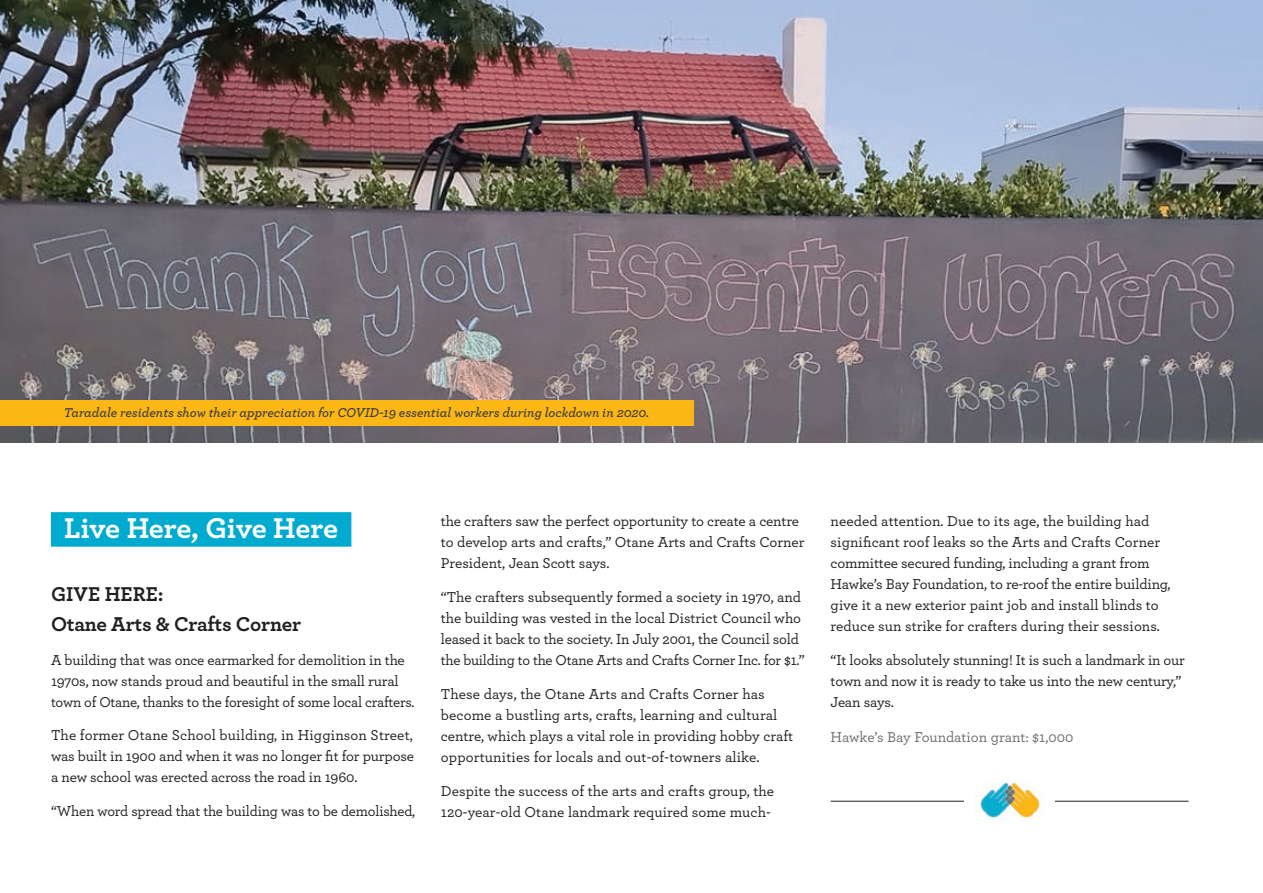
<style>
.page{position:relative;width:1263px;height:893px;background:#fff}
.page>*{position:absolute;margin:0;border:0;box-sizing:border-box;transform-origin:0 0}
.t1{font:700 30px "Archer";letter-spacing:-.015em;color:#fff}
.t2{font:700 21px/29.4px "Archer";letter-spacing:-.01em;color:#231f20}
.t3{font:500 15px/21px "Archer";letter-spacing:-.01em;color:#231f20}
.t4{font:500 15px "Archer";color:#6d6e71}
.t5{font:italic 600 13.5px "Archer";color:#3e3e3f}
</style>
<div class="page">
<img style="left:0;top:0;width:1263px;height:442px">
<div style="left:51px;top:512px;width:300px;height:35px;background:#00abcf"></div>
<hr style="left:831px;top:801px;width:357px;height:1px;background:#231f20">
<img style="left:964px;top:782px;width:90px;height:36px">
<div style="left:0;top:400px;width:693px;height:25px;background:#fcb615"></div>
<p class="t5" style="left:64px;top:406px;width:587px">Taradale residents show their appreciation for COVID-19 essential workers during lockdown in 2020.</p>
<h1 class="t1" style="left:64px;top:514px;width:275px">Live Here, Give Here</h1>
<h2 class="t2" style="left:51px;top:581px;width:252px">GIVE HERE:<br>Otane Arts &amp; Crafts Corner</h2>
<p class="t3" style="left:51px;top:650px;width:365px">A building that was once earmarked for demolition in the<br>1970s, now stands proud and beautiful in the small rural town of Otane, thanks to the foresight of some local crafters.</p>
<p class="t3" style="left:51px;top:725px;width:364px;text-align:justify">The former Otane School building, in Higginson Street, was built in 1900 and when it was no longer fit for purpose a new school was erected across the road in 1960.</p>
<p class="t3" style="left:51px;top:801px;width:366px">“When word spread that the building was to be demolished,</p>
<p class="t3" style="left:441px;top:512px;width:365px">the crafters saw the perfect opportunity to create a centre to develop arts and crafts,” Otane Arts and Crafts Corner<br>President, Jean Scott says.</p>
<p class="t3" style="left:441px;top:587px;width:365px">“The crafters subsequently formed a society in 1970, and the building was vested in the local District Council who leased it back to the society. In July 2001, the Council sold the building to the Otane Arts and Crafts Corner Inc. for $1.”</p>
<p class="t3" style="left:441px;top:684px;width:354px">These days, the Otane Arts and Crafts Corner has become a bustling arts, crafts, learning and cultural centre, which plays a vital role in providing hobby craft opportunities for locals and out-of-towners alike.</p>
<p class="t3" style="left:441px;top:781px;width:335px">Despite the success of the arts and crafts group, the<br>120-year-old Otane landmark required some much-</p>
<p class="t3" style="left:831px;top:512px;width:341px">needed attention. Due to its age, the building had significant roof leaks so the Arts and Crafts Corner committee secured funding, including a grant from Hawke’s Bay Foundation, to re-roof the entire building, give it a new exterior paint job and install blinds to reduce sun strike for crafters during their sessions.</p>
<p class="t3" style="left:831px;top:650px;width:356px">“It looks absolutely stunning! It is such a landmark in our town and now it is ready to take us into the new century,”<br>Jean says.</p>
<p class="t4" style="left:831px;top:729px;width:244px">Hawke’s Bay Foundation grant: $1,000</p>
</div>
